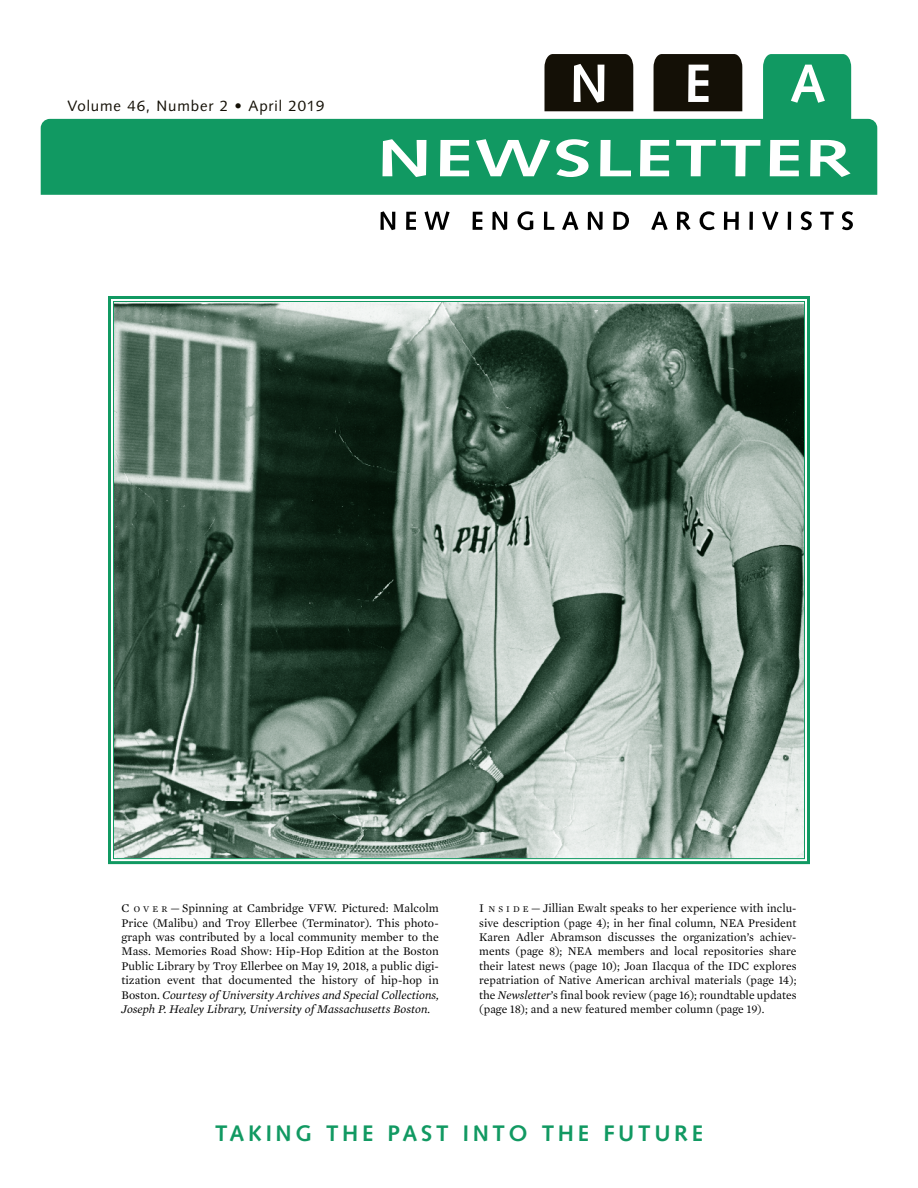
<style>
.page{position:relative;width:918px;height:1188px;background:#fff}
.page>*{position:absolute;margin:0;border:0;box-sizing:border-box;transform-origin:0 0}
.t1{font:700 22.5px "Syntax";letter-spacing:.165em;color:#119962}
.t2{font:15px "Syntax";letter-spacing:.06em;color:#141006}
.t3{font:12px/14.4px "Mercury Text G1";color:#000;text-align:justify}
.s1{font-size:9px}
.s2{font-style:italic}
</style>
<div class="page">
<svg style="left:108px;top:296px;width:702px;height:569px;background:#657c6f"></svg>
<svg style="left:41px;top:54px;width:836px;height:141px;fill:#119962"></svg>
<svg style="left:545px;top:54px;width:280px;height:57px"></svg>
<svg style="left:380px;top:211px;width:473px;height:19px"></svg>
<svg style="left:383px;top:139px;width:468px;height:38px"></svg>
<p class="t2" style="left:68px;top:97px;width:259px">Volume 46, Number 2 • April 2019</p>
<p class="t3" style="left:122px;top:900px;width:319px">C <span class="s1">O V E R</span> — Spinning at Cambridge VFW. Pictured: Malcolm Price (Malibu) and Troy Ellerbee (Terminator). This photo&shy;graph was contributed by a local community member to the Mass. Memories Road Show: Hip-Hop Edition at the Boston Public Library by Troy Ellerbee on May 19, 2018, a public digi&shy;tization event that documented the history of hip-hop in Boston. <span class="s2">Courtesy of University Archives and Special Collections, Joseph P. Healey Library, University of Massachusetts Boston.</span></p>
<p class="t3" style="left:479px;top:900px;width:319px">I <span class="s1">N S I D E</span> — Jillian Ewalt speaks to her experience with inclu&shy;sive description (page 4); in her final column, NEA President Karen Adler Abramson discusses the organization’s achiev&shy;ments (page 8); NEA members and local repositories share their latest news (page 10); Joan Ilacqua of the IDC explores repatriation of Native American archival materials (page 14); the <span class="s2">Newsletter</span>’s final book review (page 16); roundtable updates (page 18); and a new featured member column (page 19).</p>
<h1 class="t1" style="left:215px;top:1120px;width:489px">TAKING THE PAST INTO THE FUTURE</h1>
</div>
